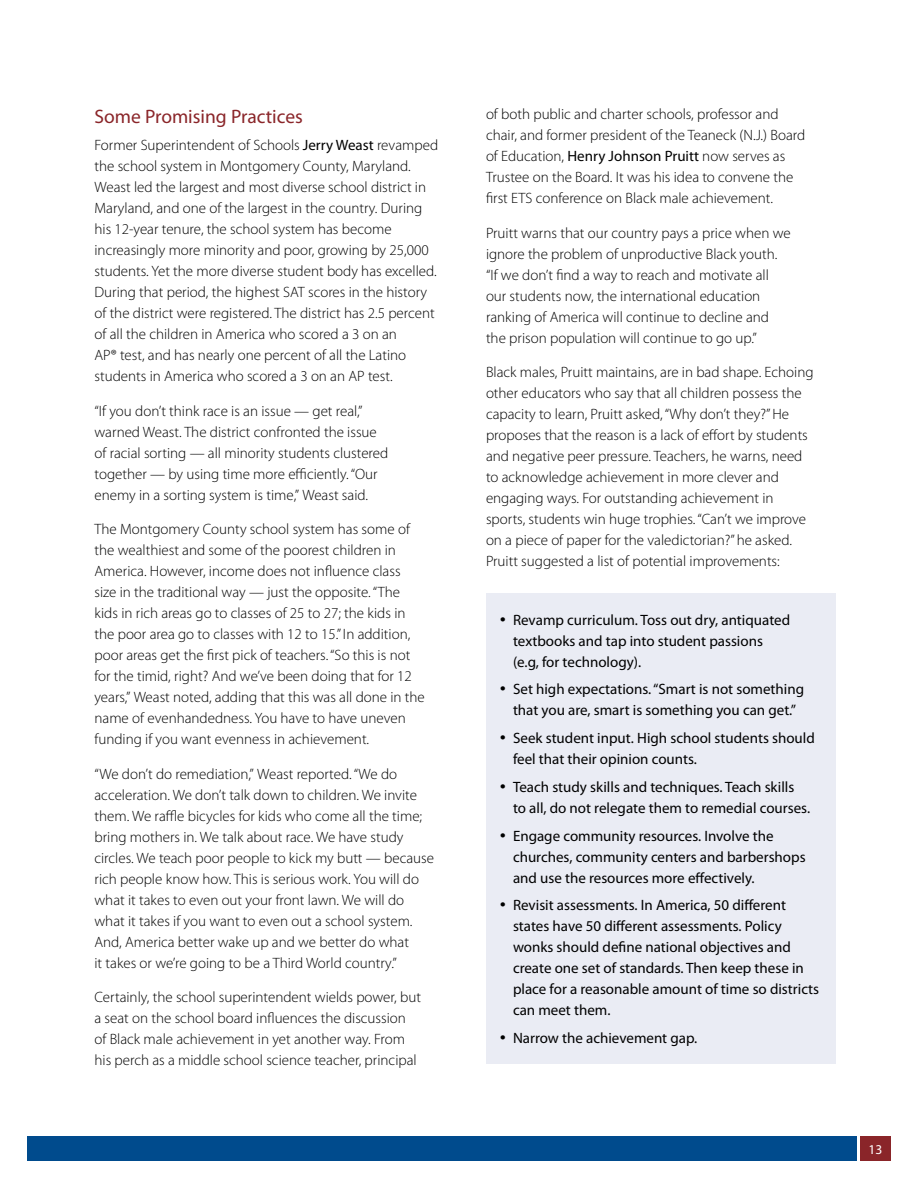
<style>
.page{position:relative;width:918px;height:1188px;background:#fff}
.page>*{position:absolute;margin:0;border:0;box-sizing:border-box;transform-origin:0 0}
.t1{font:19.5px "Myriad Pro";color:#8a2529}
.t2{font:300 15px/21px "Myriad Pro";color:#000}
.t3{font:15px/21px "Myriad Pro";color:#000}
.t4{font:13.5px "Myriad Pro";color:#fff}
.s1{font-weight:400}
</style>
<div class="page">
<div style="left:27px;top:1136px;width:829px;height:25px;background:#004b8d"></div>
<div style="left:860px;top:1136px;width:31px;height:25px;background:#8a2529"></div>
<div style="left:486px;top:593px;width:350px;height:470px;background:#eaecf4"></div>
<h1 class="t1" style="left:94px;top:104px;width:210px">Some Promising Practices</h1>
<p class="t2" style="left:94px;top:135px;width:345px">Former Superintendent of Schools <span class="s1">Jerry Weast</span> revamped the school system in Montgomery County, Maryland.<br>Weast led the largest and most diverse school district in Maryland, and one of the largest in the country. During his 12-year tenure, the school system has become increasingly more minority and poor, growing by 25,000 students. Yet the more diverse student body has excelled.<br>During that period, the highest SAT scores in the history of the district were registered. The district has 2.5 percent of all the children in America who scored a 3 on an<br>AP® test, and has nearly one percent of all the Latino students in America who scored a 3 on an AP test.</p>
<p class="t2" style="left:94px;top:401px;width:295px">“If you don’t think race is an issue — get real,” warned Weast. The district confronted the issue of racial sorting — all minority students clustered together — by using time more efficiently. “Our enemy in a sorting system is time,” Weast said.</p>
<p class="t2" style="left:94px;top:519px;width:332px">The Montgomery County school system has some of the wealthiest and some of the poorest children in America. However, income does not influence class size in the traditional way — just the opposite. “The kids in rich areas go to classes of 25 to 27; the kids in the poor area go to classes with 12 to 15.” In addition, poor areas get the first pick of teachers. “So this is not for the timid, right? And we’ve been doing that for 12 years,” Weast noted, adding that this was all done in the name of evenhandedness. You have to have uneven funding if you want evenness in achievement.</p>
<p class="t2" style="left:94px;top:764px;width:341px">“We don’t do remediation,” Weast reported. “We do acceleration. We don’t talk down to children. We invite them. We raffle bicycles for kids who come all the time; bring mothers in. We talk about race. We have study circles. We teach poor people to kick my butt — because rich people know how. This is serious work. You will do what it takes to even out your front lawn. We will do what it takes if you want to even out a school system.<br>And, America better wake up and we better do what<br>it takes or we’re going to be a Third World country.”</p>
<p class="t2" style="left:94px;top:987px;width:328px">Certainly, the school superintendent wields power, but a seat on the school board influences the discussion of Black male achievement in yet another way. From his perch as a middle school science teacher, principal</p>
<p class="t2" style="left:486px;top:104px;width:321px">of both public and charter schools, professor and chair, and former president of the Teaneck (N.J.) Board of Education, <span class="s1">Henry Johnson Pruitt</span> now serves as Trustee on the Board. It was his idea to convene the first ETS conference on Black male achievement.</p>
<p class="t2" style="left:486px;top:223px;width:306px">Pruitt warns that our country pays a price when we ignore the problem of unproductive Black youth. “If we don’t find a way to reach and motivate all our students now, the international education ranking of America will continue to decline and the prison population will continue to go up.”</p>
<p class="t2" style="left:486px;top:362px;width:329px">Black males, Pruitt maintains, are in bad shape. Echoing other educators who say that all children possess the capacity to learn, Pruitt asked, “Why don’t they?” He proposes that the reason is a lack of effort by students and negative peer pressure. Teachers, he warns, need to acknowledge achievement in more clever and engaging ways. For outstanding achievement in sports, students win huge trophies. “Can’t we improve on a piece of paper for the valedictorian?” he asked.<br>Pruitt suggested a list of potential improvements:</p>
<p class="t3" style="left:513px;top:609px;width:279px;text-indent:-14px">• Revamp curriculum. Toss out dry, antiquated textbooks and tap into student passions (e.g, for technology).</p>
<p class="t3" style="left:500px;top:679px;width:306px;text-align:center">• Set high expectations. “Smart is not something that you are, smart is something you can get.”</p>
<p class="t3" style="left:513px;top:727px;width:303px;text-indent:-14px">• Seek student input. High school students should feel that their opinion counts.</p>
<p class="t3" style="left:513px;top:776px;width:299px;text-indent:-14px">• Teach study skills and techniques. Teach skills to all, do not relegate them to remedial courses.</p>
<p class="t3" style="left:513px;top:825px;width:294px;text-indent:-14px">• Engage community resources. Involve the churches, community centers and barbershops and use the resources more effectively.</p>
<p class="t3" style="left:513px;top:894px;width:308px;text-indent:-14px">• Revisit assessments. In America, 50 different states have 50 different assessments. Policy wonks should define national objectives and create one set of standards. Then keep these in place for a reasonable amount of time so districts can meet them.</p>
<p class="t3" style="left:500px;top:1027px;width:199px">• Narrow the achievement gap.</p>
<p class="t4" style="left:869px;top:1141px;width:15px">13</p>
</div>
